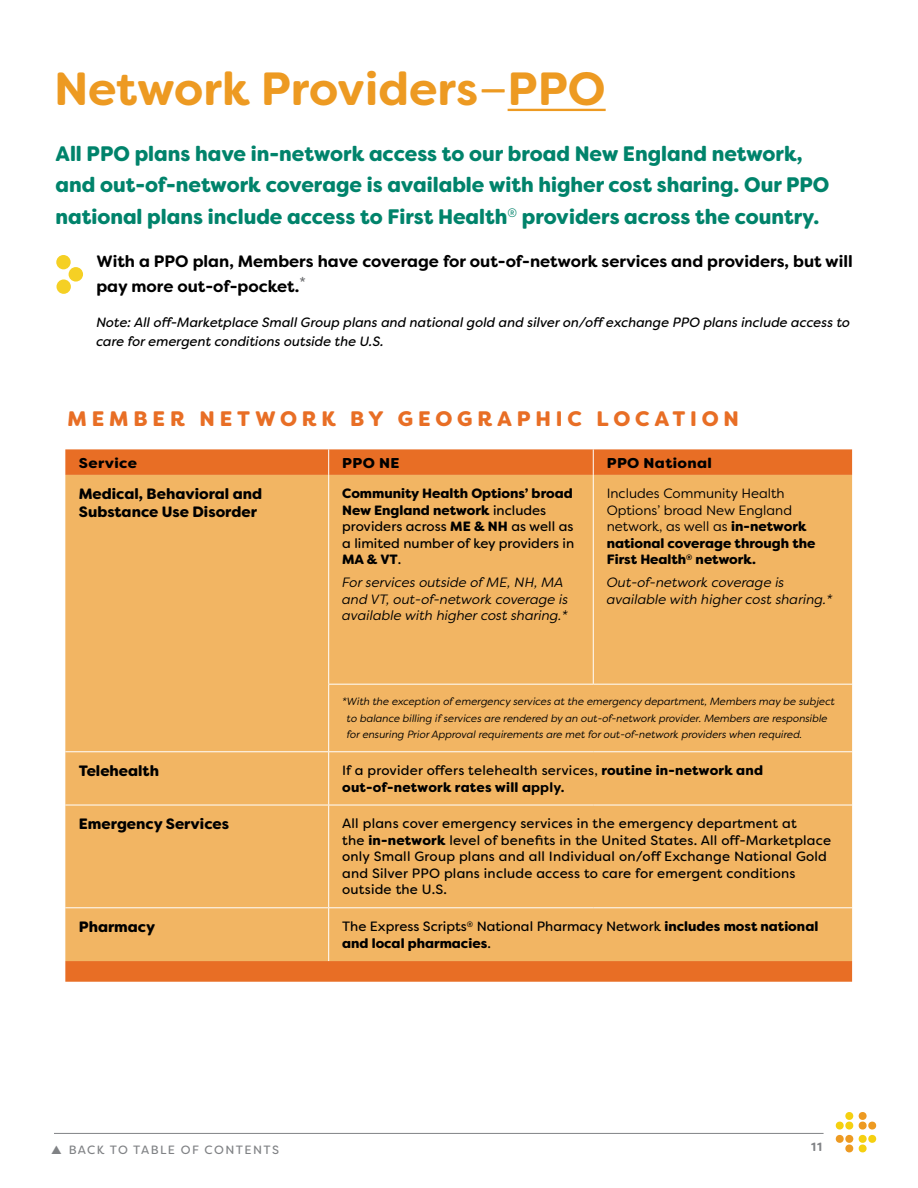
<style>
.page{position:relative;width:918px;height:1188px;background:#fff}
.page>*{position:absolute;margin:0;border:0;box-sizing:border-box;transform-origin:0 0}
.t1{font:700 46.5px "Filson Soft";color:#ed9a22}
.t2{font:900 21px/31.5px "Filson Soft";color:#00836b}
.t3{font:900 21px "Filson Soft";letter-spacing:.23em;color:#e86e25}
.t4{font:700 16.5px/25.5px "Filson Soft";color:#000}
.t5{font:900 15px/18px "Filson Soft";color:#000}
.t6{font:900 14.25px "Filson Soft";letter-spacing:.025em;color:#000;scale:1.05 1}
.t7{font:13.5px/16.5px "Filson Soft";letter-spacing:.015em;color:#000}
.t8{font:italic 13.5px/16.5px "Filson Soft";color:#000}
.t9{font:italic 13.5px/19.5px "Filson Soft";color:#000}
.t10{font:13.5px/16.5px "Filson Soft";color:#000}
.t11{font:900 13.5px/16.5px "Filson Soft";letter-spacing:.015em;color:#000}
.t12{font:12px "Filson Soft";letter-spacing:.12em;color:#808285}
.t13{font:700 12px "Filson Soft";color:#808285}
.t14{font:italic 10.5px/16.5px "Filson Soft";color:#000}
.s1{font-weight:400}
.s2{font-weight:900}
.s3{font-weight:700}
</style>
<div class="page">
<svg style="left:835px;top:1112px;width:42px;height:41px"></svg>
<hr style="left:54px;top:1133px;width:770px;height:1px;background:#808285">
<hr style="left:508px;top:109px;width:98px;height:2px;background:#ed9a22">
<svg style="left:65px;top:449px;width:787px;height:533px;background:#e87028"></svg>
<div style="left:65px;top:475px;width:787px;height:486px;background:#f2b563"></div>
<hr style="left:328px;top:685px;width:1px;height:66px;background:#fff">
<hr style="left:328px;top:752px;width:1px;height:53px;background:#fff">
<hr style="left:328px;top:805px;width:1px;height:102px;background:#fff">
<hr style="left:65px;top:907px;width:264px;height:1px;background:#fff">
<hr style="left:329px;top:907px;width:264px;height:1px;background:#fff">
<hr style="left:328px;top:908px;width:1px;height:53px;background:#fff">
<hr style="left:593px;top:907px;width:259px;height:1px;background:#fff">
<svg style="left:328px;top:449px;width:1px;height:26px"></svg>
<hr style="left:328px;top:475px;width:1px;height:209px;background:#fff">
<svg style="left:593px;top:449px;width:1px;height:26px"></svg>
<hr style="left:593px;top:475px;width:1px;height:209px;background:#fff">
<hr style="left:329px;top:805px;width:264px;height:1px;background:#fff">
<hr style="left:593px;top:805px;width:259px;height:1px;background:#fff">
<hr style="left:65px;top:805px;width:264px;height:1px;background:#fff">
<hr style="left:328px;top:684px;width:265px;height:1px;background:#fff">
<hr style="left:593px;top:684px;width:259px;height:1px;background:#fff">
<hr style="left:65px;top:751px;width:264px;height:1px;background:#fff">
<hr style="left:329px;top:751px;width:264px;height:1px;background:#fff">
<hr style="left:593px;top:751px;width:259px;height:1px;background:#fff">
<div style="left:56px;top:279px;width:15px;height:15px;background:#f5d024;border-radius:50%"></div>
<div style="left:56px;top:255px;width:15px;height:14px;background:#f5d024;border-radius:50%"></div>
<div style="left:69px;top:267px;width:14px;height:15px;background:#f5d024;border-radius:50%"></div>
<h1 class="t1" style="left:54px;top:59px;width:553px">Network Providers<span class="s1">—</span>PPO</h1>
<h2 class="t2" style="left:56px;top:138px;width:775px">All PPO plans have in-network access to our broad New England network, and out-of-network coverage is available with higher cost sharing. Our PPO national plans include access to First Health<sup>®</sup> providers across the country.</h2>
<p class="t4" style="left:96px;top:248px;width:758px">With a PPO plan, Members have coverage for out-of-network services and providers, but will pay more out-of-pocket.<sup>*</sup></p>
<p class="t9" style="left:96px;top:312px;width:755px">Note: All off-Marketplace Small Group plans and national gold and silver on/off exchange PPO plans include access to care for emergent conditions outside the U.S.</p>
<h2 class="t3" style="left:68px;top:405px;width:673px">MEMBER NETWORK BY GEOGRAPHIC LOCATION</h2>
<p class="t6" style="left:79px;top:454px;width:57px">Service</p>
<p class="t6" style="left:342px;top:454px;width:56px">PPO NE</p>
<p class="t6" style="left:607px;top:454px;width:102px">PPO National</p>
<p class="t5" style="left:79px;top:485px;width:185px">Medical, Behavioral and<br>Substance Use Disorder</p>
<p class="t7" style="left:342px;top:485px;width:234px"><span class="s2">Community Health Options’ broad<br>New England network</span> includes providers across <span class="s2">ME &amp; NH</span> as well as a limited number of key providers in<br><span class="s2">MA &amp; VT</span>.</p>
<p class="t8" style="left:342px;top:574px;width:228px">For services outside of ME, NH, MA and VT, out-of-network coverage is available with higher cost sharing.*</p>
<p class="t10" style="left:607px;top:485px;width:210px">Includes Community Health<br>Options’ broad New England network, as well as <span class="s2">in-network national coverage through the<br>First Health</span><sup>®</sup> <span class="s2">network.</span></p>
<p class="t8" style="left:607px;top:574px;width:227px">Out-of-network coverage is available with higher cost sharing.*</p>
<p class="t14" style="left:347px;top:693px;width:490px;text-indent:-5px">*With the exception of emergency services at the emergency department, Members may be subject to balance billing if services are rendered by an out-of-network provider. Members are responsible for ensuring Prior Approval requirements are met for out-of-network providers when required.</p>
<p class="t5" style="left:79px;top:762px;width:82px">Telehealth</p>
<p class="t11" style="left:342px;top:762px;width:422px"><span class="s1">If a provider offers telehealth services,</span> routine in-network and out-of-network rates will a<span class="s3">pply.</span></p>
<p class="t5" style="left:79px;top:815px;width:152px">Emergency Services</p>
<p class="t7" style="left:342px;top:815px;width:490px">All plans cover emergency services in the emergency department at<br>the <span class="s2">in-network</span> level of benefits in the United States. All off-Marketplace only Small Group plans and all Individual on/off Exchange National Gold and Silver PPO plans include access to care for emergent conditions outside the U.S.</p>
<p class="t5" style="left:79px;top:918px;width:78px">Pharmacy</p>
<p class="t7" style="left:342px;top:918px;width:478px">The Express Scripts<sup>®</sup> National Pharmacy Network <span class="s2">includes most national and local pharmacies</span>.</p>
<p class="t12" style="left:51px;top:1142px;width:229px">▲ BACK TO TABLE OF CONTENTS</p>
<p class="t13" style="left:811px;top:1139px;width:13px">11</p>
</div>
